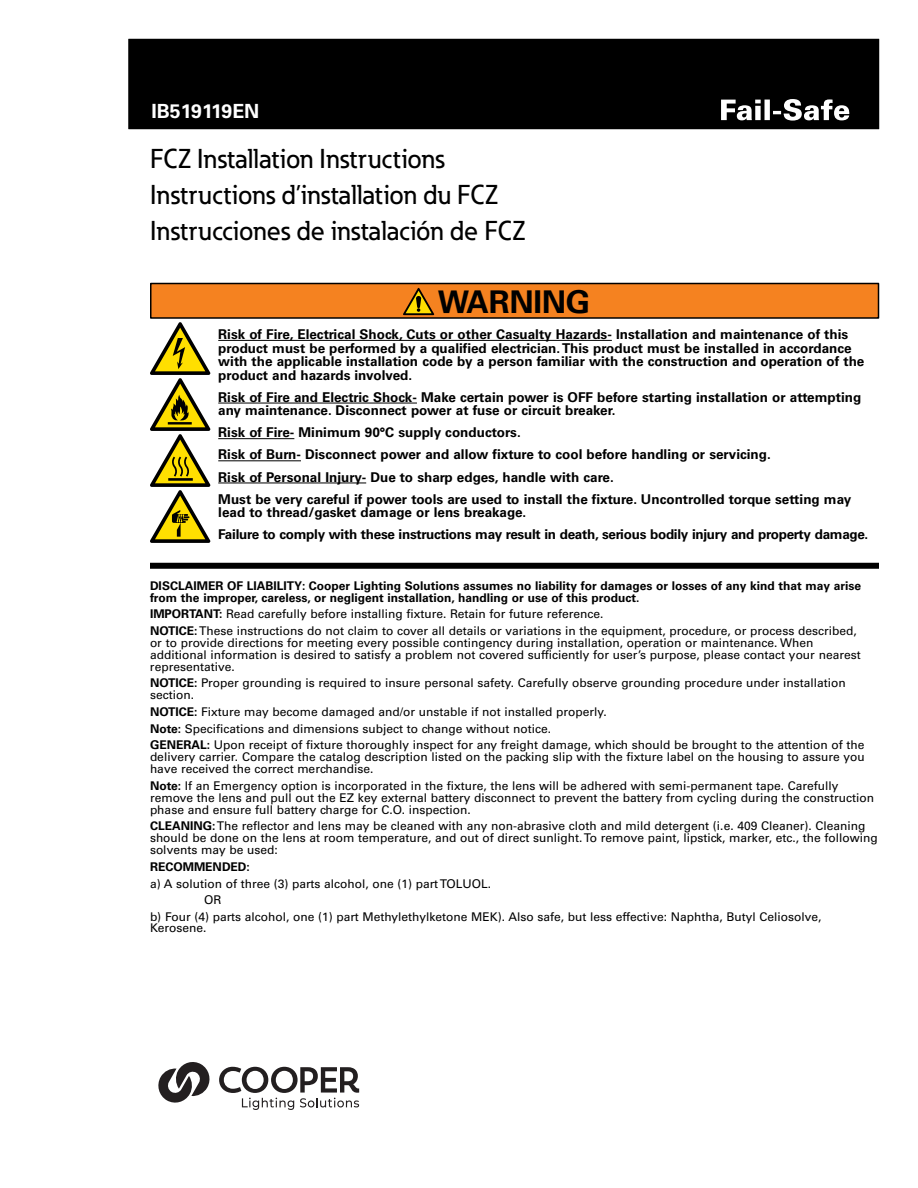
<style>
.page{position:relative;width:918px;height:1188px;background:#fff}
.page>*{position:absolute;margin:0;border:0;box-sizing:border-box;transform-origin:0 0}
.t1{font:700 31.35px "Univers LT Std";letter-spacing:-.01em;color:#000}
.t2{font:500 27px/36px "Eaton";letter-spacing:.01em;color:#000}
.t3{font:700 19.5px "Univers LT Std";color:#fff}
.t4{font:700 13.5px/13.5px "Univers LT Std";color:#000}
.t5{font:700 13.5px/22.2px "Univers LT Std";letter-spacing:-.02em;color:#000}
.t6{font:12px/12px "Univers LT Std";color:#000}
.t7{font:700 12px/12px "Univers LT Std";color:#000}
.s1{font-weight:700}
</style>
<div class="page">
<div style="left:129px;top:39px;width:750px;height:90px;background:#000"></div>
<svg style="left:721px;top:99px;width:128px;height:22px"></svg>
<div style="left:150px;top:563px;width:729px;height:6px;background:#000"></div>
<div style="left:151px;top:284px;width:728px;height:34px;background:#f58220"></div>
<div style="left:150px;top:283px;width:729px;height:36px;border:2px solid #000"></div>
<svg style="left:403px;top:288px;width:31px;height:27px"></svg>
<hr style="left:218px;top:340px;width:394px;height:1px;background:#000">
<hr style="left:218px;top:403px;width:199px;height:1px;background:#000">
<hr style="left:218px;top:438px;width:76px;height:1px;background:#000">
<hr style="left:218px;top:460px;width:83px;height:1px;background:#000">
<hr style="left:218px;top:483px;width:148px;height:1px;background:#000">
<svg style="left:150px;top:322px;width:60px;height:221px"></svg>
<svg style="left:158px;top:1062px;width:52px;height:41px"></svg>
<svg style="left:219px;top:1067px;width:140px;height:43px"></svg>
<h3 class="t3" style="left:152px;top:100px;width:109px">IB519119EN</h3>
<h2 class="t2" style="left:150px;top:140px;width:377px">FCZ Installation Instructions<br>Instructions d’installation du FCZ<br>Instrucciones de instalación de FCZ</h2>
<h1 class="t1" style="left:438px;top:284px;width:154px">WARNING</h1>
<p class="t4" style="left:218px;top:328px;width:648px">Risk of Fire, Electrical Shock, Cuts or other Casualty Hazards- Installation and maintenance of this product must be performed by a qualified electrician. This product must be installed in accordance with the applicable installation code by a person familiar with the construction and operation of the product and hazards involved.</p>
<p class="t4" style="left:218px;top:390px;width:645px">Risk of Fire and Electric Shock- Make certain power is OFF before starting installation or attempting any maintenance. Disconnect power at fuse or circuit breaker.</p>
<p class="t4" style="left:218px;top:422px;width:635px;line-height:22.2px">Risk of Fire- Minimum 90°C supply conductors.<br>Risk of Burn- Disconnect power and allow fixture to cool before handling or servicing.<br>Risk of Personal Injury- Due to sharp edges, handle with care.<br>Must be very careful if power tools are used to install the fixture. Uncontrolled torque setting may</p>
<p class="t5" style="left:218px;top:502px;width:652px">lead to thread/gasket damage or lens breakage.<br>Failure to comply with these instructions may result in death, serious bodily injury and property damage.</p>
<p class="t7" style="left:150px;top:579px;width:713px">DISCLAIMER OF LIABILITY: Cooper Lighting Solutions assumes no liability for damages or losses of any kind that may arise from the improper, careless, or negligent installation, handling or use of this product.</p>
<p class="t6" style="left:150px;top:606px;width:708px;line-height:16.6px"><span class="s1">IMPORTANT:</span> Read carefully before installing fixture. Retain for future reference.<br><span class="s1">NOTICE:</span>These instructions do not claim to cover all details or variations in the equipment, procedure, or process described,</p>
<p class="t6" style="left:150px;top:637px;width:712px">or to provide directions for meeting every possible contingency during installation, operation or maintenance. When additional information is desired to satisfy a problem not covered sufficiently for user’s purpose, please contact your nearest representative.</p>
<p class="t6" style="left:150px;top:677px;width:697px"><span class="s1">NOTICE:</span> Proper grounding is required to insure personal safety. Carefully observe grounding procedure under installation section.</p>
<p class="t6" style="left:150px;top:703px;width:716px;line-height:16.6px"><span class="s1">NOTICE:</span> Fixture may become damaged and/or unstable if not installed properly.<br><span class="s1">Note:</span> Specifications and dimensions subject to change without notice.<br><span class="s1">GENERAL:</span> Upon receipt of fixture thoroughly inspect for any freight damage, which should be brought to the attention of the</p>
<p class="t6" style="left:150px;top:751px;width:716px">delivery carrier. Compare the catalog description listed on the packing slip with the fixture label on the housing to assure you have received the correct merchandise.</p>
<p class="t6" style="left:150px;top:780px;width:726px"><span class="s1">Note:</span> If an Emergency option is incorporated in the fixture, the lens will be adhered with semi-permanent tape. Carefully remove the lens and pull out the EZ key external battery disconnect to prevent the battery from cycling during the construction phase and ensure full battery charge for C.O. inspection.</p>
<p class="t6" style="left:150px;top:820px;width:729px"><span class="s1">CLEANING:</span>The reflector and lens may be cleaned with any non-abrasive cloth and mild detergent (i.e. 409 Cleaner). Cleaning should be done on the lens at room temperature, and out of direct sunlight. To remove paint, lipstick, marker, etc., the following solvents may be used:</p>
<p class="t7" style="left:150px;top:861px;width:101px">RECOMMENDED:</p>
<p class="t6" style="left:150px;top:877px;width:343px">a) A solution of three (3) parts alcohol, one (1) part TOLUOL.</p>
<p class="t6" style="left:204px;top:894px;width:19px">OR</p>
<p class="t6" style="left:150px;top:911px;width:673px">b) Four (4) parts alcohol, one (1) part Methylethylketone MEK). Also safe, but less effective: Naphtha, Butyl Celiosolve,</p>
<p class="t6" style="left:150px;top:922px;width:58px">Kerosene.</p>
</div>
